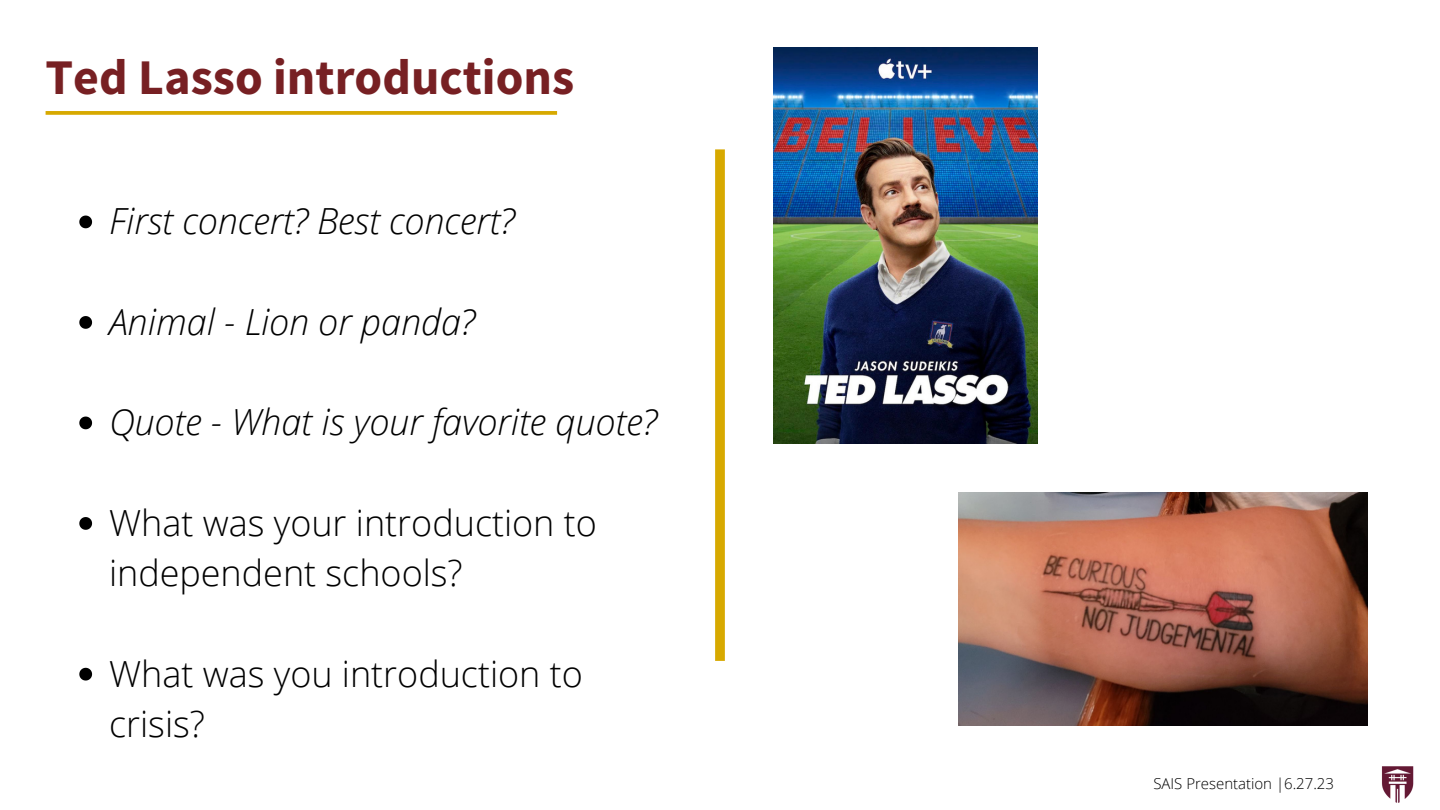
<style>
.page{position:relative;width:1440px;height:810px;background:#fff}
.page>*{position:absolute;margin:0;border:0;box-sizing:border-box;transform-origin:0 0}
.t1{font:700 50px "Source Sans Pro";color:#772023}
.t2{font:300 36px/50.2px "Open Sans";color:#000}
.t3{font:italic 300 36px "Open Sans";color:#000}
.t4{font:300 15px "Open Sans";color:#000}
</style>
<div class="page">
<img style="left:1381px;top:766px;width:33px;height:37px">
<svg style="left:46px;top:111px;width:511px;height:4px;fill:#d7aa04"></svg>
<div style="left:715px;top:149px;width:10px;height:512px;background:#d7a900"></div>
<img style="left:774px;top:47px;width:264px;height:397px">
<img style="left:959px;top:493px;width:409px;height:233px">
<svg style="left:79px;top:216px;width:13px;height:12px"></svg>
<svg style="left:79px;top:316px;width:13px;height:13px"></svg>
<svg style="left:79px;top:417px;width:13px;height:12px"></svg>
<svg style="left:79px;top:517px;width:13px;height:13px"></svg>
<svg style="left:79px;top:668px;width:13px;height:13px"></svg>
<p class="t1" style="left:46px;top:45px;width:530px">Ted Lasso introductions</p>
<p class="t3" style="left:109px;top:196px;width:407px">First concert? Best concert?</p>
<p class="t3" style="left:109px;top:296px;width:367px">Animal - Lion or panda?</p>
<p class="t3" style="left:109px;top:397px;width:549px">Quote - What is your favorite quote?</p>
<p class="t2" style="left:109px;top:497px;width:489px">What was your introduction to independent schools?</p>
<p class="t2" style="left:109px;top:647px;width:475px">What was you introduction to crisis?</p>
<p class="t4" style="left:1153px;top:773px;width:182px">SAIS Presentation |6.27.23</p>
</div>
